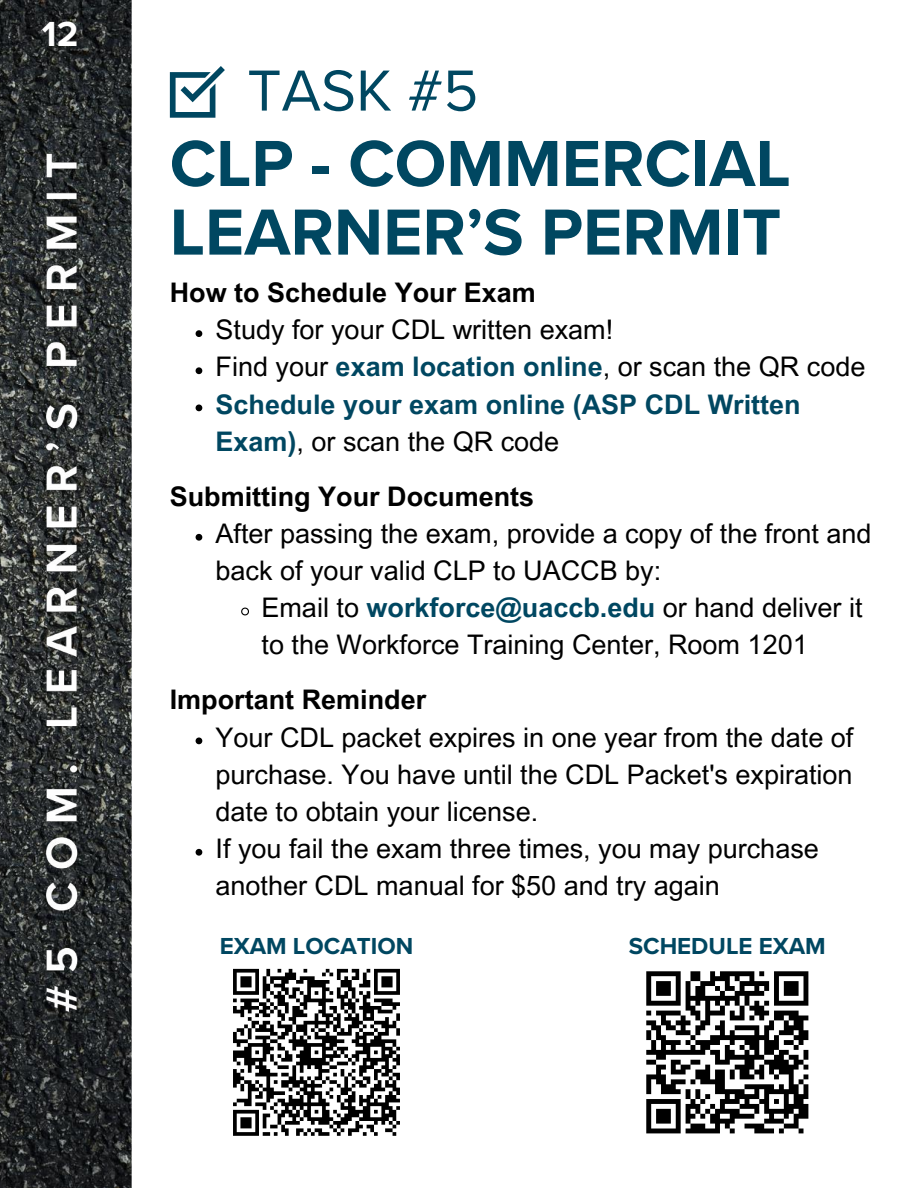
<style>
.page{position:relative;width:918px;height:1188px;background:#fff}
.page>*{position:absolute;margin:0;border:0;box-sizing:border-box;transform-origin:0 0}
.t1{font:700 67.5px/68.7px "Proxima Nova";color:#004761}
.t2{font:60px "Proxima Nova";color:#004761}
.t3{font:700 36.15px "Proxima Nova";color:#fff}
.t4{font:27px/37.2px "Arial MT Pro";color:#000}
.t5{font:700 27px "Arial MT Pro";color:#000}
.t6{font:700 24px "Proxima Nova";color:#004761}
.s1{font-weight:700;color:#004761}
</style>
<div class="page">
<img style="left:0;top:0;width:132px;height:1188px">
<img style="left:26px;top:132px;width:73px;height:924px">
<svg style="left:196px;top:330px;width:6px;height:7px"></svg>
<svg style="left:196px;top:367px;width:6px;height:7px"></svg>
<svg style="left:196px;top:405px;width:6px;height:6px"></svg>
<svg style="left:196px;top:534px;width:6px;height:7px"></svg>
<svg style="left:241px;top:607px;width:8px;height:9px"></svg>
<svg style="left:196px;top:738px;width:6px;height:6px"></svg>
<svg style="left:196px;top:849px;width:6px;height:7px"></svg>
<svg style="left:233px;top:968px;width:167px;height:168px"></svg>
<svg style="left:170px;top:66px;width:55px;height:52px"></svg>
<svg style="left:646px;top:971px;width:163px;height:163px"></svg>
<h3 class="t3" style="left:42px;top:13px;width:38px">12</h3>
<h2 class="t2" style="left:247px;top:55px;width:233px">TASK #5</h2>
<h1 class="t1" style="left:170px;top:131px;width:623px">CLP - COMMERCIAL<br>LEARNER’S PERMIT</h1>
<p class="t5" style="left:170px;top:283px;width:368px">How to Schedule Your Exam</p>
<p class="t4" style="left:216px;top:315px;width:651px">Study for your CDL written exam!<br>Find your <span class="s1">exam location online</span>, or scan the QR code <span class="s1">Schedule your exam online (ASP CDL Written Exam)</span>, or scan the QR code</p>
<p class="t5" style="left:170px;top:486px;width:366px">Submitting Your Documents</p>
<p class="t4" style="left:216px;top:518px;width:657px">After passing the exam, provide a copy of the front and back of your valid CLP to UACCB by:</p>
<p class="t4" style="left:261px;top:592px;width:603px">Email to <span class="s1">workforce@uaccb.edu</span> or hand deliver it to the Workforce Training Center, Room 1201</p>
<p class="t5" style="left:170px;top:690px;width:258px">Important Reminder</p>
<p class="t4" style="left:216px;top:722px;width:639px">Your CDL packet expires in one year from the date of purchase. You have until the CDL Packet's expiration date to obtain your license.<br>If you fail the exam three times, you may purchase another CDL manual for $50 and try again</p>
<p class="t6" style="left:220px;top:932px;width:195px">EXAM LOCATION</p>
<p class="t6" style="left:629px;top:932px;width:199px">SCHEDULE EXAM</p>
</div>
